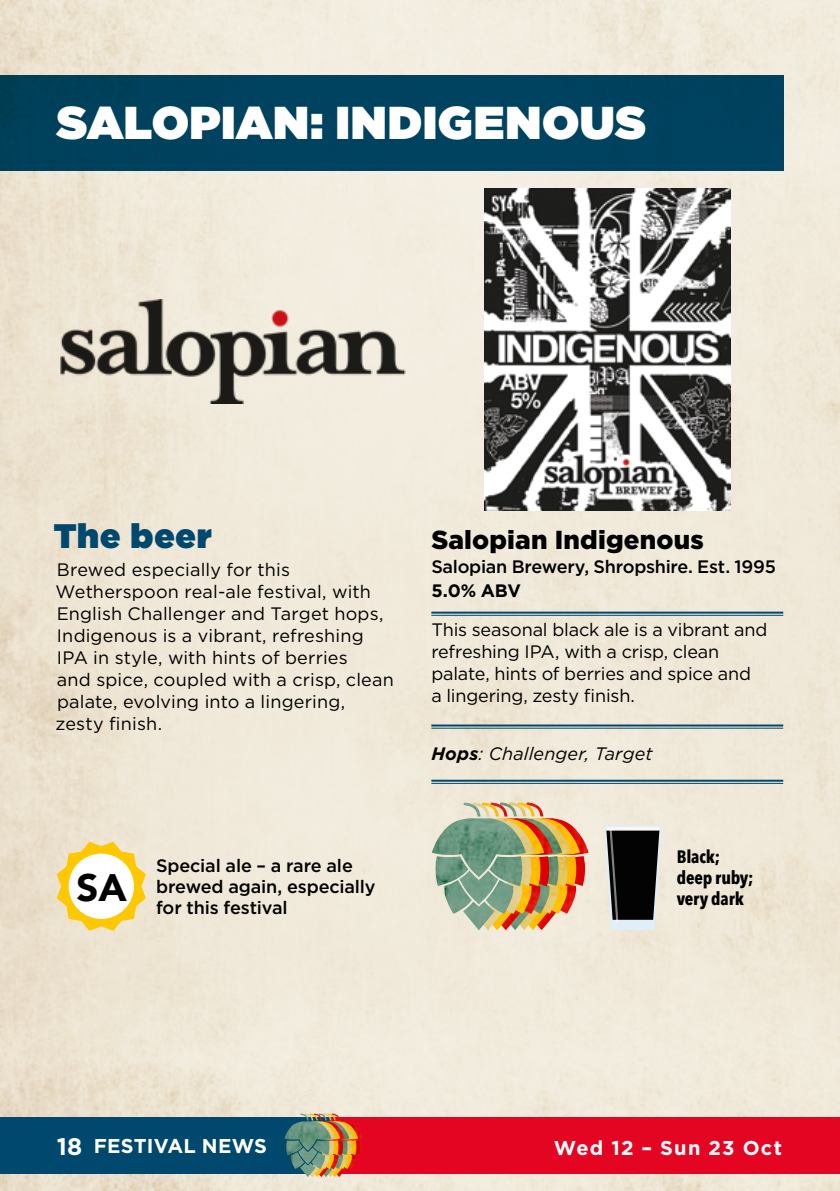
<style>
.page{position:relative;width:840px;height:1191px;background:#fff}
.page>*{position:absolute;margin:0;border:0;box-sizing:border-box;transform-origin:0 0}
.t1{font:900 46px "Gotham HTF";letter-spacing:.01em;color:#fff}
.t2{font:900 38.2px "Avenir";color:#000}
.t3{font:900 34px "Gotham HTF";letter-spacing:.025em;color:#00486d}
.t4{font:900 26px "Gotham";letter-spacing:.005em;color:#000}
.t5{font:700 20px "Gotham";letter-spacing:.02em;color:#fff}
.t6{font:700 20px "Gotham";letter-spacing:.065em;color:#fff}
.t7{font:18px/22px "Gotham";letter-spacing:.005em;color:#000}
.t8{font:500 18px/21px "Gotham";letter-spacing:-.01em;color:#000}
.t9{font:700 18px/21px "Avenir Next Condensed";letter-spacing:-.01em;color:#000}
.t10{font:italic 18px "Gotham";letter-spacing:.005em;color:#000}
.t11{font:700 18px "Gotham";color:#000}
.s1{font-weight:700}
.s2{font-size:24px}
</style>
<div class="page">
<img style="left:0;top:0;width:840px;height:1191px">
<div style="left:0;top:1117px;width:331px;height:57px;background:#00486d"></div>
<div style="left:330px;top:1117px;width:509px;height:57px;background:#e30522"></div>
<img style="left:284px;top:1113px;width:78px;height:64px">
<hr style="left:839px;top:1117px;width:1px;height:57px;background:#00486d">
<div style="left:0;top:75px;width:782px;height:95px;background:#00425f"></div>
<img style="left:484px;top:188px;width:246px;height:322px">
<img style="left:59px;top:299px;width:347px;height:104px">
<hr style="left:431px;top:611px;width:351px;height:2px;background:#00486d">
<hr style="left:431px;top:615px;width:351px;height:1px;background:#00486d">
<hr style="left:431px;top:724px;width:351px;height:2px;background:#00486d">
<hr style="left:431px;top:728px;width:351px;height:1px;background:#00486d">
<hr style="left:431px;top:779px;width:351px;height:2px;background:#00486d">
<hr style="left:431px;top:783px;width:351px;height:1px;background:#00486d">
<hr style="left:839px;top:0;width:1px;height:366px;background:#d0d0d0">
<svg style="left:603px;top:825px;width:58px;height:105px;background:#4f5050"></svg>
<svg style="left:431px;top:802px;width:157px;height:128px;background:#b9aa80"></svg>
<svg style="left:57px;top:841px;width:89px;height:89px;background:#f5d565"></svg>
<div style="left:69px;top:853px;width:65px;height:66px;background:#fff;border-radius:50%"></div>
<h1 class="t1" style="left:57px;top:96px;width:590px">SALOPIAN: INDIGENOUS</h1>
<h3 class="t3" style="left:54px;top:516px;width:159px">The beer</h3>
<p class="t7" style="left:56px;top:558px;width:340px">Brewed especially for this<br>Wetherspoon real-ale festival, with<br>English Challenger and Target hops,<br>Indigenous is a vibrant, refreshing<br>IPA in style, with hints of berries<br>and spice, coupled with a crisp, clean palate, evolving into a lingering, zesty finish.</p>
<h2 class="t2" style="left:77px;top:854px;width:52px">SA</h2>
<p class="t8" style="left:156px;top:854px;width:221px">Special ale – a rare ale brewed again, especially for this festival</p>
<h3 class="t4" style="left:431px;top:522px;width:274px">Salopian Indigenous</h3>
<p class="t8" style="left:431px;top:556px;width:346px">Salopian Brewery, Shropshire. Est. 1995</p>
<p class="t11" style="left:431px;top:579px;width:91px">5.0% ABV</p>
<p class="t7" style="left:431px;top:618px;width:337px">This seasonal black ale is a vibrant and refreshing IPA, with a crisp, clean palate, hints of berries and spice and<br>a lingering, zesty finish.</p>
<p class="t10" style="left:431px;top:742px;width:223px"><span class="s1">Hops</span>: Challenger, Target</p>
<p class="t9" style="left:676px;top:845px;width:78px">Black; deep ruby; very dark</p>
<p class="t5" style="left:57px;top:1133px;width:211px"><span class="s2">18</span> FESTIVAL NEWS</p>
<p class="t6" style="left:553px;top:1134px;width:230px">Wed 12 – Sun 23 Oct</p>
</div>
